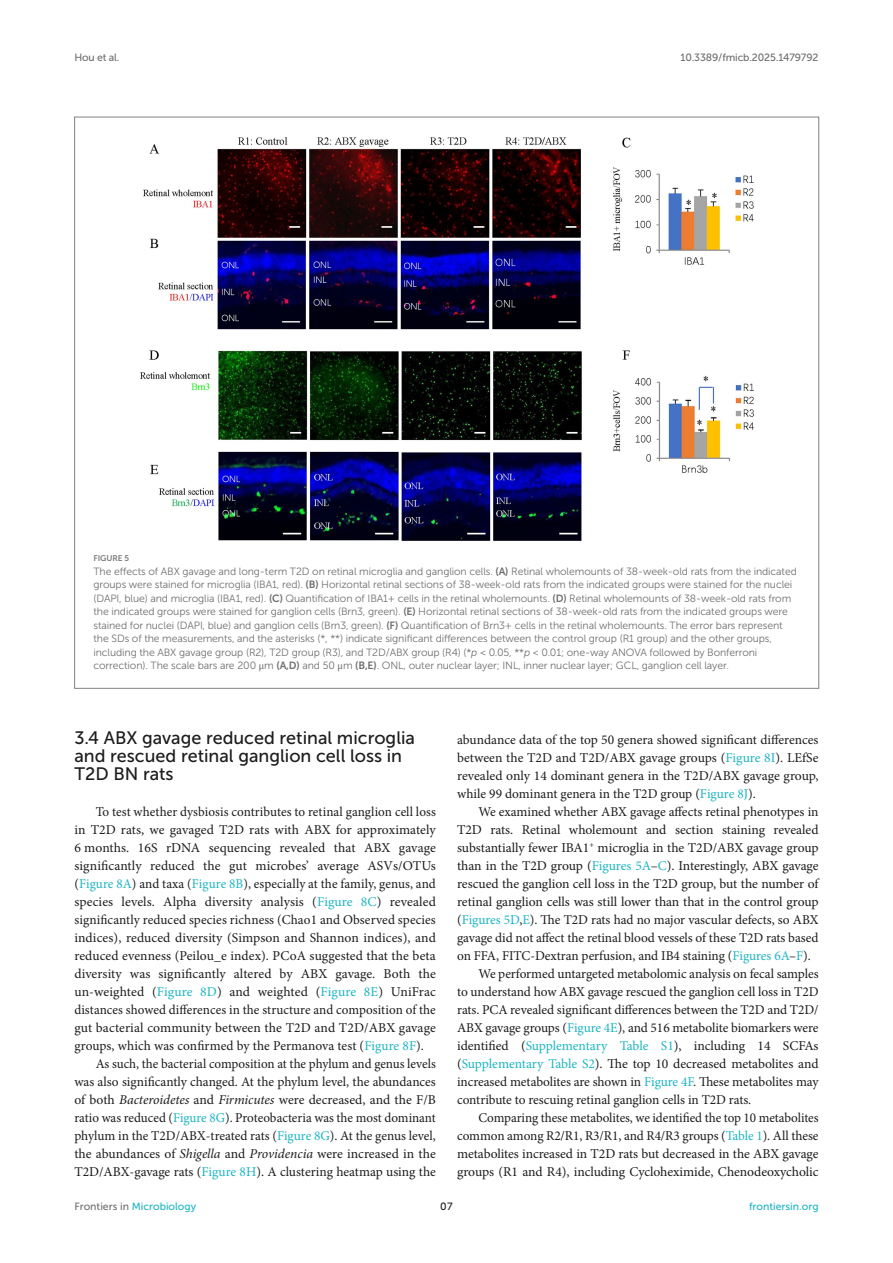
<style>
.page{position:relative;width:893px;height:1263px;background:#fff}
.page>*{position:absolute;margin:0;border:0;box-sizing:border-box;transform-origin:0 0}
.HEAD_2{font:18px/18px "Museo Sans 500";color:#1b1c1b}
.TEXT{font:13.5px/18px "Minion Pro";letter-spacing:-.005em;color:#1b1c1b;text-align:justify}
.FIG_LEG{font:10.5px/13.5px "Museo Sans 300";letter-spacing:-.01em;color:#706f70}
.t1{font:10.5px "Museo Sans 500";color:#1db5c3}
.t2{font:10.5px "Museo Sans 500";letter-spacing:-.015em;color:#706f70}
.t3{font:10.5px "Museo Sans 500";color:#1b1c1b}
.FIG_HD{font:8.25px "Museo Sans 700";letter-spacing:-.01em;color:#7e7f7f}
.s1{font-family:"Museo Sans 700"}
.s2{font-style:italic}
.s3{font-family:"STIX General"}
.s4{color:#1db5c3}
.s5{color:#706f70}
</style>
<div class="page">
<img style="left:140px;top:137px;width:614px;height:404px">
<p class="t2" style="left:74px;top:51px;width:46px">Hou et al.</p>
<p class="t2" style="left:680px;top:51px;width:140px">10.3389/fmicb.2025.1479792</p>
<p class="FIG_HD" style="left:94px;top:554px;width:37px">FIGURE 5</p>
<p class="FIG_LEG" style="left:94px;top:565px;width:705px">The effects of ABX gavage and long-term T2D on retinal microglia and ganglion cells. <span class="s1">(A)</span> Retinal wholemounts of 38-week-old rats from the indicated groups were stained for microglia (IBA1, red). <span class="s1">(B)</span> Horizontal retinal sections of 38-week-old rats from the indicated groups were stained for the nuclei (DAPI, blue) and microglia (IBA1, red). <span class="s1">(C)</span> Quantification of IBA1+ cells in the retinal wholemounts. <span class="s1">(D)</span> Retinal wholemounts of 38-week-old rats from the indicated groups were stained for ganglion cells (Brn3, green). <span class="s1">(E)</span> Horizontal retinal sections of 38-week-old rats from the indicated groups were stained for nuclei (DAPI, blue) and ganglion cells (Brn3, green). <span class="s1">(F)</span> Quantification of Brn3+ cells in the retinal wholemounts. The error bars represent the SDs of the measurements, and the asterisks (*, **) indicate significant differences between the control group (R1 group) and the other groups, including the ABX gavage group (R2), T2D group (R3), and T2D/ABX group (R4) (*<span class="s2">p</span> &lt; 0.05, **<span class="s2">p</span> &lt; 0.01; one-way ANOVA followed by Bonferroni correction). The scale bars are 200 <span class="s3">μ</span>m <span class="s1">(A,D)</span> and 50 <span class="s3">μ</span>m <span class="s1">(B,E)</span>. ONL, outer nuclear layer; INL, inner nuclear layer; GCL, ganglion cell layer.</p>
<p class="HEAD_2" style="left:74px;top:729px;width:342px">3.4 ABX gavage reduced retinal microglia and rescued retinal ganglion cell loss in<br>T2D BN rats</p>
<p class="TEXT" style="left:74px;top:803px;width:363px;text-indent:21px">To test whether dysbiosis contributes to retinal ganglion cell loss in T2D rats, we gavaged T2D rats with ABX for approximately 6 months. 16S rDNA sequencing revealed that ABX gavage significantly reduced the gut microbes’ average ASVs/OTUs (<span class="s4">Figure 8A</span>) and taxa (<span class="s4">Figure 8B</span>), especially at the family, genus, and species levels. Alpha diversity analysis (<span class="s4">Figure 8C</span>) revealed significantly reduced species richness (Chao1 and Observed species indices), reduced diversity (Simpson and Shannon indices), and reduced evenness (Peilou_e index). PCoA suggested that the beta diversity was significantly altered by ABX gavage. Both the un-weighted (<span class="s4">Figure 8D</span>) and weighted (<span class="s4">Figure 8E</span>) UniFrac distances showed differences in the structure and composition of the gut bacterial community between the T2D and T2D/ABX gavage groups, which was confirmed by the Permanova test (<span class="s4">Figure 8F</span>).</p>
<p class="TEXT" style="left:74px;top:1055px;width:363px;text-indent:21px">As such, the bacterial composition at the phylum and genus levels was also significantly changed. At the phylum level, the abundances of both <span class="s2">Bacteroidetes</span> and <span class="s2">Firmicutes</span> were decreased, and the F/B ratio was reduced (<span class="s4">Figure 8G</span>). Proteobacteria was the most dominant phylum in the T2D/ABX-treated rats (<span class="s4">Figure 8G</span>). At the genus level, the abundances of <span class="s2">Shigella</span> and <span class="s2">Providencia</span> were increased in the T2D/ABX-gavage rats (<span class="s4">Figure 8H</span>). A clustering heatmap using the</p>
<p class="TEXT" style="left:457px;top:731px;width:363px">abundance data of the top 50 genera showed significant differences between the T2D and T2D/ABX gavage groups (<span class="s4">Figure 8I</span>). LEfSe revealed only 14 dominant genera in the T2D/ABX gavage group, while 99 dominant genera in the T2D group (<span class="s4">Figure 8J</span>).</p>
<p class="TEXT" style="left:457px;top:803px;width:363px;text-indent:21px">We examined whether ABX gavage affects retinal phenotypes in T2D rats. Retinal wholemount and section staining revealed substantially fewer IBA1<sup>+</sup> microglia in the T2D/ABX gavage group than in the T2D group (<span class="s4">Figures 5A</span>–<span class="s4">C</span>). Interestingly, ABX gavage rescued the ganglion cell loss in the T2D group, but the number of retinal ganglion cells was still lower than that in the control group (<span class="s4">Figures 5D</span>,<span class="s4">E</span>). The T2D rats had no major vascular defects, so ABX gavage did not affect the retinal blood vessels of these T2D rats based on FFA, FITC-Dextran perfusion, and IB4 staining (<span class="s4">Figures 6A</span>–<span class="s4">F</span>).</p>
<p class="TEXT" style="left:457px;top:965px;width:363px;text-indent:21px">We performed untargeted metabolomic analysis on fecal samples to understand how ABX gavage rescued the ganglion cell loss in T2D rats. PCA revealed significant differences between the T2D and T2D/ ABX gavage groups (<span class="s4">Figure 4E</span>), and 516 metabolite biomarkers were identified (<span class="s4">Supplementary Table S1</span>), including 14 SCFAs (<span class="s4">Supplementary Table S2</span>). The top 10 decreased metabolites and increased metabolites are shown in <span class="s4">Figure 4F</span>. These metabolites may contribute to rescuing retinal ganglion cells in T2D rats.</p>
<p class="TEXT" style="left:457px;top:1109px;width:363px;text-indent:21px">Comparing these metabolites, we identified the top 10 metabolites common among R2/R1, R3/R1, and R4/R3 groups (<span class="s4">Table 1</span>). All these metabolites increased in T2D rats but decreased in the ABX gavage groups (R1 and R4), including Cycloheximide, Chenodeoxycholic</p>
<p class="t1" style="left:74px;top:1200px;width:123px"><span class="s5">Frontiers in</span> Microbiology</p>
<p class="t3" style="left:440px;top:1200px;width:14px">07</p>
<p class="t1" style="left:749px;top:1200px;width:71px">frontiersin.org</p>
</div>
